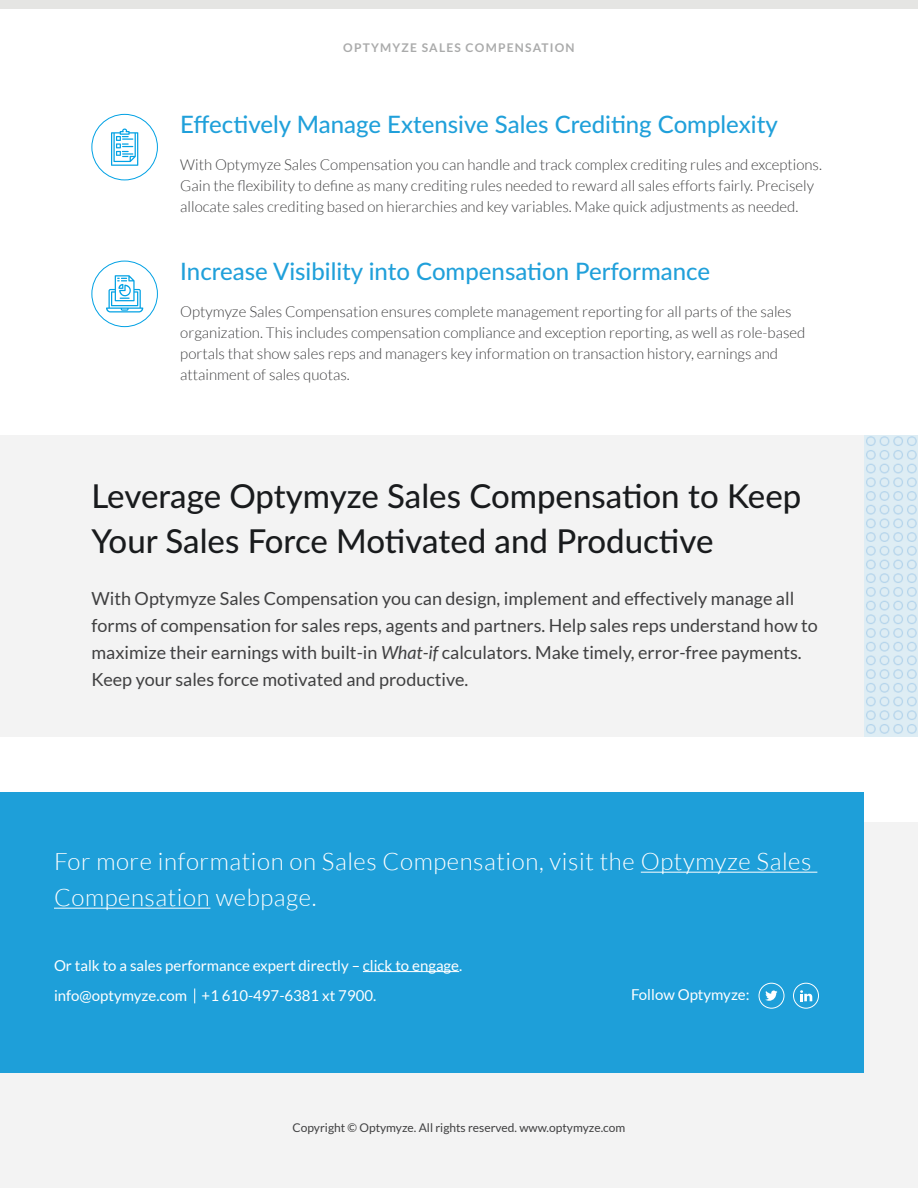
<style>
.page{position:relative;width:918px;height:1188px;background:#fff}
.page>*{position:absolute;margin:0;border:0;box-sizing:border-box;transform-origin:0 0}
.H2_-_Body_Title{font:500 33px/45px "Lato";color:#191b1d}
.t1{font:500 24px "Lato";color:#20a0da}
.Orange_Stop{font:300 24px/36px "Lato";letter-spacing:.025em;color:#fff}
.P_-_Body_Copy_-_Larg{font:18px/27px "Lato";color:#404041}
.t2{font:300 15px/21px "Lato";color:#404041}
.t3{font:15px "Lato";color:#fff}
.t4{font:12px "Lato";color:#404041}
.t5{font:700 12px "Lato";letter-spacing:.1em;color:#aaabab}
.s1{font-style:italic}
</style>
<div class="page">
<div style="left:0;top:0;width:918px;height:9px;background:#e5e5e3"></div>
<div style="left:0;top:822px;width:918px;height:366px;background:#f3f3f3"></div>
<div style="left:0;top:792px;width:864px;height:281px;background:#1e9fd9"></div>
<hr style="left:641px;top:872px;width:176px;height:1px;background:#fff">
<hr style="left:54px;top:908px;width:156px;height:1px;background:#fff">
<hr style="left:363px;top:971px;width:96px;height:1px;background:#fff">
<svg style="left:194px;top:988px;width:1px;height:15px"></svg>
<svg style="left:759px;top:983px;width:25px;height:26px"></svg>
<svg style="left:793px;top:983px;width:26px;height:26px"></svg>
<div style="left:0;top:435px;width:864px;height:302px;background:#f3f3f3"></div>
<img style="left:864px;top:435px;width:54px;height:302px">
<div style="left:92px;top:261px;width:66px;height:66px;border:1px solid #00a1e4;border-radius:50%"></div>
<svg style="left:106px;top:275px;width:37px;height:37px"></svg>
<div style="left:92px;top:114px;width:66px;height:66px;border:1px solid #00a1e4;border-radius:50%"></div>
<svg style="left:111px;top:129px;width:27px;height:37px"></svg>
<p class="t5" style="left:343px;top:40px;width:233px">OPTYMYZE SALES COMPENSATION</p>
<p class="t1" style="left:180px;top:107px;width:599px">Effectively Manage Extensive Sales Crediting Complexity</p>
<p class="t2" style="left:180px;top:154px;width:643px">With Optymyze Sales Compensation you can handle and track complex crediting rules and exceptions.<br>Gain the flexibility to define as many crediting rules needed to reward all sales efforts fairly. Precisely allocate sales crediting based on hierarchies and key variables. Make quick adjustments as needed.</p>
<p class="t1" style="left:180px;top:254px;width:531px">Increase Visibility into Compensation Performance</p>
<p class="t2" style="left:180px;top:301px;width:627px">Optymyze Sales Compensation ensures complete management reporting for all parts of the sales organization. This includes compensation compliance and exception reporting, as well as role-based portals that show sales reps and managers key information on transaction history, earnings and attainment of sales quotas.</p>
<p class="H2_-_Body_Title" style="left:92px;top:473px;width:711px">Leverage Optymyze Sales Compensation to Keep<br>Your Sales Force Motivated and Productive</p>
<p class="P_-_Body_Copy_-_Larg" style="left:92px;top:585px;width:728px">With Optymyze Sales Compensation you can design, implement and effectively manage all forms of compensation for sales reps, agents and partners. Help sales reps understand how to maximize their earnings with built-in <span class="s1">What-if</span> calculators. Make timely, error-free payments.<br>Keep your sales force motivated and productive.</p>
<p class="Orange_Stop" style="left:54px;top:844px;width:759px">For more information on Sales Compensation, visit the Optymyze Sales<br>Compensation webpage.</p>
<p class="t3" style="left:54px;top:957px;width:410px">Or talk to a sales performance expert directly – click to engage.</p>
<p class="t3" style="left:54px;top:987px;width:324px">info@optymyze.com +1 610-497-6381 xt 7900.</p>
<p class="t3" style="left:631px;top:986px;width:120px">Follow Optymyze:</p>
<p class="t4" style="left:293px;top:1121px;width:334px">Copyright © Optymyze. All rights reserved. www.optymyze.com</p>
</div>
